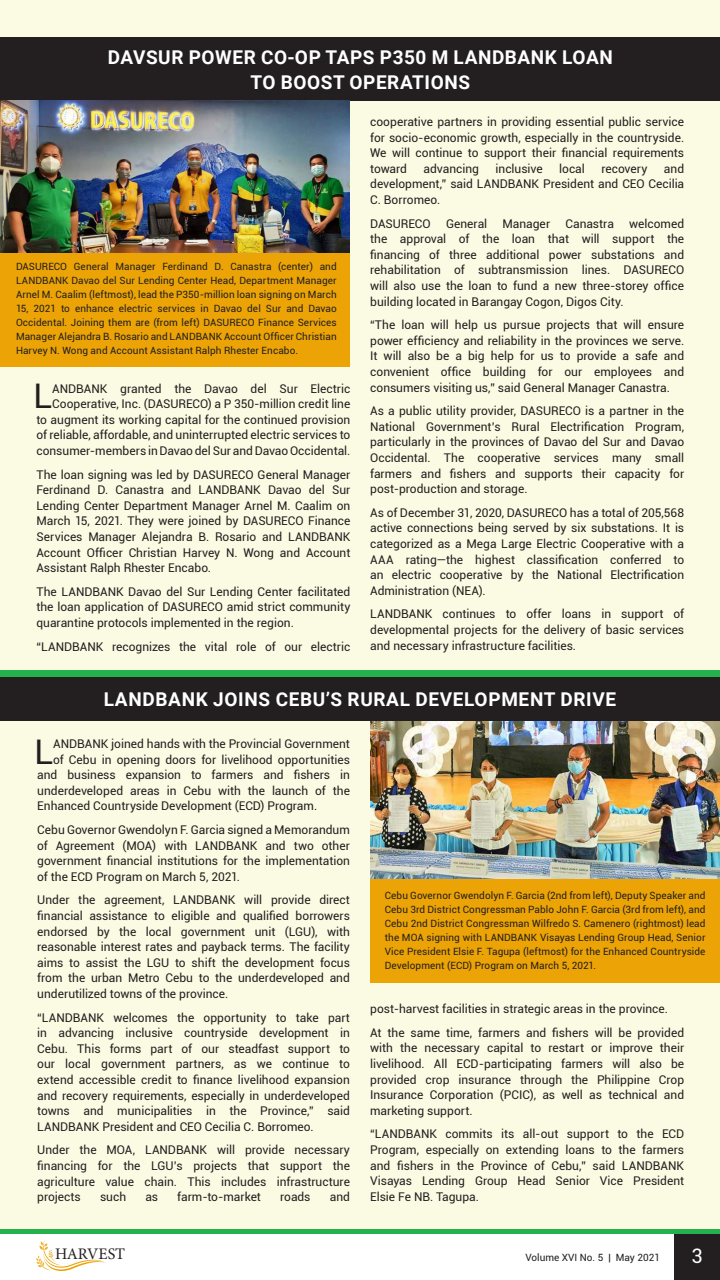
<style>
.page{position:relative;width:720px;height:1280px;background:#fff}
.page>*{position:absolute;margin:0;border:0;box-sizing:border-box;transform-origin:0 0}
.t1{font:33.9px "Roboto";color:#231f20}
.t2{font:20px "Roboto";color:#fff}
.t3{font:700 19px/24.4px "Roboto";letter-spacing:.03em;color:#fff;text-align:center}
.t4{font:16.1px "Minion Pro";letter-spacing:-.005em;color:#231f20}
.t5{font:12px/15.6px "Roboto";color:#231f20;text-align:justify}
.t6{font:10px/14px "Roboto";letter-spacing:.005em;color:#231f20;text-align:justify}
</style>
<div class="page">
<div style="left:0;top:0;width:720px;height:1234px;background:#fbfbe3"></div>
<div style="left:0;top:675px;width:720px;height:46px;background:#231f20"></div>
<div style="left:0;top:1229px;width:720px;height:5px;background:#23b24b"></div>
<svg style="left:36px;top:1240px;width:70px;height:31px"></svg>
<div style="left:674px;top:1234px;width:46px;height:46px;background:#231f20"></div>
<div style="left:0;top:670px;width:720px;height:7px;background:#23b24b"></div>
<div style="left:0;top:37px;width:720px;height:64px;background:#231f20"></div>
<img style="left:1px;top:101px;width:349px;height:152px">
<div style="left:0;top:253px;width:350px;height:114px;background:#eba305"></div>
<img style="left:370px;top:721px;width:350px;height:159px">
<div style="left:370px;top:880px;width:350px;height:103px;background:#eba305"></div>
<h3 class="t3" style="left:108px;top:45px;width:507px">DAVSUR POWER CO-OP TAPS P350 M LANDBANK LOAN<br>TO BOOST OPERATIONS</h3>
<p class="t6" style="left:16px;top:260px;width:322px">DASURECO General Manager Ferdinand D. Canastra (center) and LANDBANK Davao del Sur Lending Center Head, Department Manager Arnel M. Caalim (leftmost), lead the P350-million loan signing on March 15, 2021 to enhance electric services in Davao del Sur and Davao Occidental. Joining them are (from left) DASURECO Finance Services Manager Alejandra B. Rosario and LANDBANK Account Officer Christian Harvey N. Wong and Account Assistant Ralph Rhester Encabo.</p>
<p class="t5" style="left:36px;top:380px;width:316px;text-align:right">ANDBANK granted the Davao del Sur Electric Cooperative, Inc. (DASURECO) a P 350-million credit line<br>to augment its working capital for the continued provision of reliable, affordable, and uninterrupted electric services to consumer-members in Davao del Sur and Davao Occidental.</p>
<p class="t5" style="left:36px;top:466px;width:315px">The loan signing was led by DASURECO General Manager Ferdinand D. Canastra and LANDBANK Davao del Sur Lending Center Department Manager Arnel M. Caalim on March 15, 2021. They were joined by DASURECO Finance Services Manager Alejandra B. Rosario and LANDBANK Account Officer Christian Harvey N. Wong and Account Assistant Ralph Rhester Encabo.</p>
<p class="t5" style="left:36px;top:583px;width:316px">The LANDBANK Davao del Sur Lending Center facilitated the loan application of DASURECO amid strict community quarantine protocols implemented in the region.</p>
<p class="t5" style="left:36px;top:638px;width:315px">“LANDBANK recognizes the vital role of our electric</p>
<h1 class="t1" style="left:34px;top:372px;width:20px">L</h1>
<p class="t5" style="left:370px;top:114px;width:316px">cooperative partners in providing essential public service for socio-economic growth, especially in the countryside.<br>We will continue to support their financial requirements toward</p>
<p class="t5" style="left:370px;top:160px;width:315px;text-indent:294px">and development,” said LANDBANK President and CEO Cecilia C. Borromeo.</p>
<p class="t5" style="left:370px;top:215px;width:62px">DASURECO</p>
<p class="t5" style="left:446px;top:215px;width:43px">General</p>
<p class="t5" style="left:503px;top:215px;width:49px">Manager</p>
<p class="t5" style="left:566px;top:215px;width:50px">Canastra</p>
<p class="t5" style="left:424px;top:160px;width:57px">advancing</p>
<p class="t5" style="left:496px;top:160px;width:49px">inclusive</p>
<p class="t5" style="left:559px;top:160px;width:27px">local</p>
<p class="t5" style="left:601px;top:160px;width:48px">recovery</p>
<p class="t5" style="left:370px;top:215px;width:315px;text-indent:259px">welcomed the approval of the loan that will support the financing of three additional power substations and rehabilitation of subtransmission lines. DASURECO will also use the loan to fund a new three-storey office building located in Barangay Cogon, Digos City.</p>
<p class="t5" style="left:370px;top:317px;width:316px">“The loan will help us pursue projects that will ensure power efficiency and reliability in the provinces we serve.<br>It will also be a big help for us to provide a safe and convenient office building for our employees and consumers visiting us,” said General Manager Canastra.</p>
<p class="t5" style="left:370px;top:403px;width:315px">As a public utility provider, DASURECO is a partner in the National Government’s Rural Electrification Program, particularly in the provinces of Davao del Sur and Davao Occidental. The cooperative services many small farmers and fishers and supports their capacity for post-production and storage.</p>
<p class="t5" style="left:370px;top:504px;width:316px">As of December 31, 2020, DASURECO has a total of 205,568 active connections being served by six substations. It is categorized as a Mega Large Electric Cooperative with a AAA rating—the highest classification conferred to an electric cooperative by the National Electrification Administration (NEA).</p>
<p class="t5" style="left:370px;top:606px;width:315px">LANDBANK continues to offer loans in support of developmental projects for the delivery of basic services and necessary infrastructure facilities.</p>
<h3 class="t3" style="left:104px;top:686px;width:514px">LANDBANK JOINS CEBU’S RURAL DEVELOPMENT DRIVE</h3>
<h1 class="t1" style="left:34px;top:728px;width:20px">L</h1>
<p class="t5" style="left:53px;top:735px;width:298px">ANDBANK joined hands with the Provincial Government</p>
<p class="t5" style="left:53px;top:751px;width:298px">of Cebu in opening doors for livelihood opportunities</p>
<p class="t5" style="left:37px;top:767px;width:314px">and business expansion to farmers and fishers in</p>
<p class="t5" style="left:37px;top:782px;width:314px">underdeveloped areas in Cebu with the launch of the</p>
<p class="t5" style="left:37px;top:798px;width:282px">Enhanced Countryside Development (ECD) Program.</p>
<p class="t5" style="left:37px;top:821px;width:314px">Cebu Governor Gwendolyn F. Garcia signed a Memorandum of Agreement (MOA) with LANDBANK and two other government financial institutions for the implementation of the ECD Program on March 5, 2021.</p>
<p class="t5" style="left:37px;top:892px;width:314px">Under the agreement, LANDBANK will provide direct financial assistance to eligible and qualified borrowers endorsed by the local government unit (LGU), with reasonable interest rates and payback terms. The facility aims to assist the LGU to shift the development focus from the urban Metro Cebu to the underdeveloped and underutilized towns of the province.</p>
<p class="t5" style="left:37px;top:1009px;width:314px">“LANDBANK welcomes the opportunity to take part in advancing inclusive countryside development in Cebu. This forms part of our steadfast support to our local government partners, as we continue to extend accessible credit to finance livelihood expansion and recovery requirements, especially in underdeveloped towns and municipalities in the Province,” said LANDBANK President and CEO Cecilia C. Borromeo.</p>
<p class="t5" style="left:37px;top:1142px;width:314px">Under the MOA, LANDBANK will provide necessary financing for the LGU’s projects that support the agriculture value chain. This includes infrastructure projects</p>
<p class="t5" style="left:100px;top:1189px;width:28px">such</p>
<p class="t5" style="left:145px;top:1189px;width:14px">as</p>
<p class="t5" style="left:177px;top:1189px;width:85px">farm-to-market</p>
<p class="t5" style="left:280px;top:1189px;width:32px">roads</p>
<p class="t5" style="left:330px;top:1189px;width:22px">and</p>
<p class="t6" style="left:385px;top:888px;width:322px">Cebu Governor Gwendolyn F. Garcia (2nd from left), Deputy Speaker and Cebu 3rd District Congressman Pablo John F. Garcia (3rd from left), and Cebu 2nd District Congressman Wilfredo S. Camenero (rightmost) lead the MOA signing with LANDBANK Visayas Lending Group Head, Senior Vice President Elsie F. Tagupa (leftmost) for the Enhanced Countryside Development (ECD) Program on March 5, 2021.</p>
<p class="t5" style="left:370px;top:997px;width:315px;line-height:23.6px">post-harvest facilities in strategic areas in the province.<br>At the same time, farmers and fishers will be provided</p>
<p class="t5" style="left:370px;top:1040px;width:316px">with the necessary capital to restart or improve their livelihood. All ECD-participating farmers will also be provided crop insurance through the Philippine Crop Insurance Corporation (PCIC), as well as technical and marketing support.</p>
<p class="t5" style="left:370px;top:1126px;width:315px">“LANDBANK commits its all-out support to the ECD Program, especially on extending loans to the farmers and fishers in the Province of Cebu,” said LANDBANK Visayas Lending Group Head Senior Vice President Elsie Fe NB. Tagupa.</p>
<h3 class="t4" style="left:55px;top:1243px;width:71px">HARVEST</h3>
<p class="t6" style="left:525px;top:1250px;width:136px">Volume XVI No. 5 | May 2021</p>
<h2 class="t2" style="left:691px;top:1242px;width:13px">3</h2>
</div>
